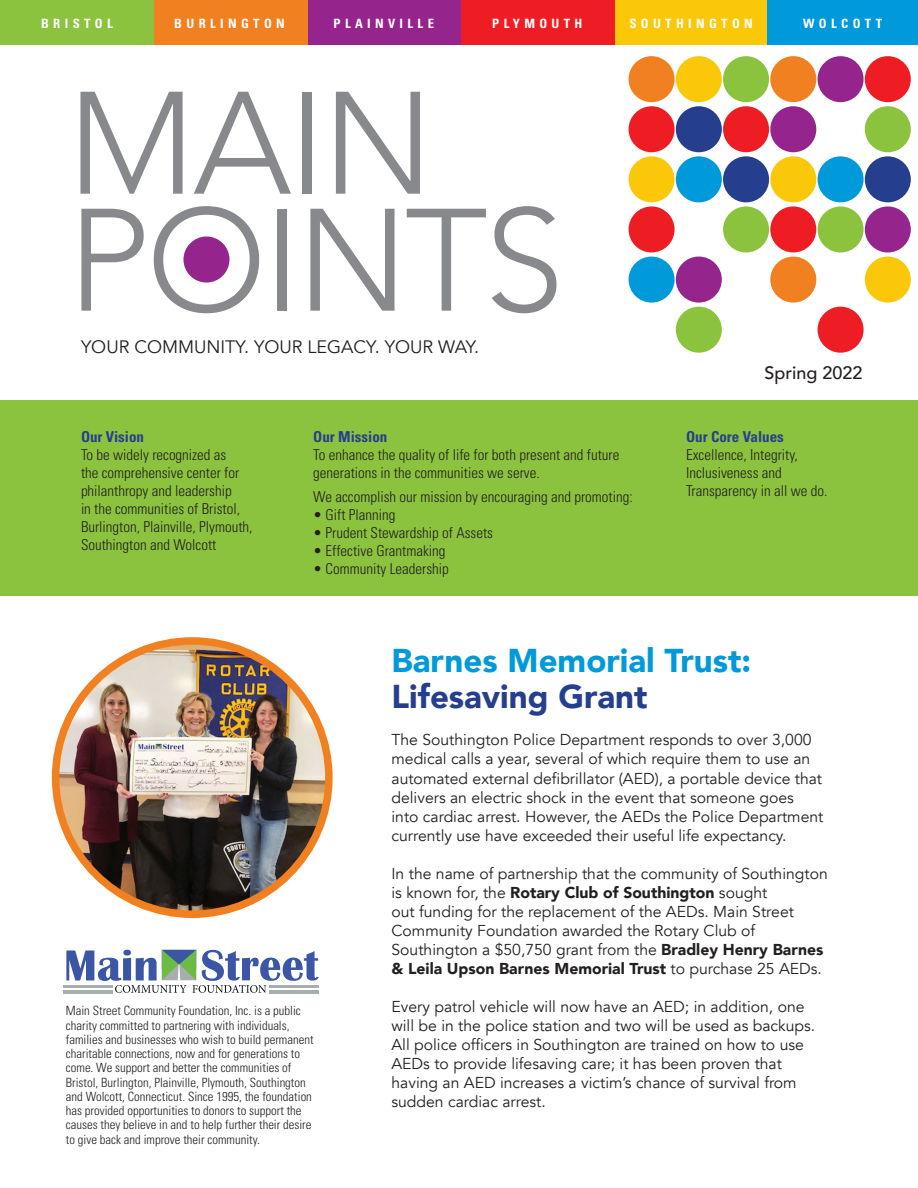
<style>
.page{position:relative;width:918px;height:1188px;background:#fff}
.page>*{position:absolute;margin:0;border:0;box-sizing:border-box;transform-origin:0 0}
.t1{font:300 144px "Avenir";letter-spacing:-.025em;color:#87898c}
.t2{font:900 33px "Avenir";color:#0099da}
.t3{font:900 33px "Avenir";color:#253f8e}
.t4{font:18px "Avenir";color:#231f20}
.t5{font:500 18px "Avenir";color:#231f20}
.t6{font:15.75px/19px "Avenir";color:#231f20}
.t7{font:300 condensed 15px/18px "Univers";color:#231f20}
.t8{font:700 condensed 15px "Univers";color:#253f8e}
.t9{font:700 condensed 12.9px "Univers";letter-spacing:.34em;color:#fff}
.t10{font:300 condensed 12.75px/14.2px "Univers";color:#231f20}
.s1{font-weight:900}
</style>
<div class="page">
<div style="left:767px;top:0;width:151px;height:44px;background:#0099da"></div>
<div style="left:615px;top:0;width:152px;height:44px;background:#fbc809"></div>
<div style="left:461px;top:0;width:154px;height:44px;background:#ee1d23"></div>
<div style="left:307px;top:0;width:154px;height:44px;background:#95248c"></div>
<div style="left:143px;top:0;width:164px;height:44px;background:#f08020"></div>
<div style="left:0;top:0;width:154px;height:44px;background:#8cc33e"></div>
<div style="left:629px;top:56px;width:46px;height:46px;background:#f08020;border-radius:50%"></div>
<div style="left:629px;top:106px;width:46px;height:46px;background:#ee1d23;border-radius:50%"></div>
<div style="left:629px;top:156px;width:46px;height:46px;background:#fbc809;border-radius:50%"></div>
<div style="left:629px;top:206px;width:46px;height:46px;background:#ee1d23;border-radius:50%"></div>
<div style="left:629px;top:257px;width:46px;height:46px;background:#0099da;border-radius:50%"></div>
<div style="left:676px;top:56px;width:46px;height:46px;background:#fbc809;border-radius:50%"></div>
<div style="left:676px;top:106px;width:46px;height:46px;background:#253f8e;border-radius:50%"></div>
<div style="left:676px;top:156px;width:46px;height:46px;background:#0099da;border-radius:50%"></div>
<div style="left:676px;top:257px;width:46px;height:46px;background:#95248c;border-radius:50%"></div>
<div style="left:676px;top:307px;width:46px;height:46px;background:#8cc33e;border-radius:50%"></div>
<div style="left:723px;top:56px;width:46px;height:46px;background:#8cc33e;border-radius:50%"></div>
<div style="left:723px;top:106px;width:46px;height:46px;background:#ee1d23;border-radius:50%"></div>
<div style="left:723px;top:156px;width:46px;height:46px;background:#253f8e;border-radius:50%"></div>
<div style="left:723px;top:206px;width:46px;height:46px;background:#8cc33e;border-radius:50%"></div>
<div style="left:770px;top:56px;width:46px;height:46px;background:#f08020;border-radius:50%"></div>
<div style="left:770px;top:106px;width:46px;height:46px;background:#95248c;border-radius:50%"></div>
<div style="left:770px;top:156px;width:46px;height:46px;background:#fbc809;border-radius:50%"></div>
<div style="left:770px;top:206px;width:46px;height:46px;background:#ee1d23;border-radius:50%"></div>
<div style="left:770px;top:257px;width:46px;height:46px;background:#f08020;border-radius:50%"></div>
<div style="left:818px;top:56px;width:46px;height:46px;background:#95248c;border-radius:50%"></div>
<div style="left:818px;top:156px;width:46px;height:46px;background:#0099da;border-radius:50%"></div>
<div style="left:818px;top:206px;width:46px;height:46px;background:#8cc33e;border-radius:50%"></div>
<div style="left:818px;top:307px;width:46px;height:46px;background:#ee1d23;border-radius:50%"></div>
<div style="left:865px;top:56px;width:46px;height:46px;background:#ee1d23;border-radius:50%"></div>
<div style="left:865px;top:106px;width:46px;height:46px;background:#8cc33e;border-radius:50%"></div>
<div style="left:865px;top:156px;width:46px;height:46px;background:#253f8e;border-radius:50%"></div>
<div style="left:865px;top:206px;width:46px;height:46px;background:#95248c;border-radius:50%"></div>
<div style="left:865px;top:257px;width:46px;height:46px;background:#fbc809;border-radius:50%"></div>
<div style="left:183px;top:237px;width:47px;height:46px;background:#95248c;border-radius:50%"></div>
<div style="left:0;top:400px;width:918px;height:195px;background:#8cc33e"></div>
<div style="left:63px;top:985px;width:50px;height:8px;background:#a6aeb0"></div>
<hr style="left:63px;top:988px;width:50px;height:2px;background:#fff">
<svg style="left:66px;top:950px;width:253px;height:43px"></svg>
<hr style="left:270px;top:988px;width:49px;height:2px;background:#fff">
<img style="left:56px;top:644px;width:273px;height:270px">
<div style="left:52px;top:637px;width:281px;height:281px;border:8px solid #f08020;border-radius:50%"></div>
<p class="t9" style="left:41px;top:15px;width:73px">BRISTOL</p>
<p class="t9" style="left:174px;top:15px;width:112px">BURLINGTON</p>
<p class="t9" style="left:334px;top:15px;width:102px">PLAINVILLE</p>
<p class="t9" style="left:492px;top:16px;width:92px">PLYMOUTH</p>
<p class="t9" style="left:629px;top:16px;width:125px">SOUTHINGTON</p>
<p class="t9" style="left:803px;top:16px;width:80px">WOLCOTT</p>
<p class="t1" style="left:68px;top:59px;width:368px">MAIN</p>
<p class="t1" style="left:68px;top:176px;width:498px">POINTS</p>
<p class="t4" style="left:81px;top:336px;width:400px">YOUR COMMUNITY. YOUR LEGACY. YOUR WAY.</p>
<p class="t8" style="left:81px;top:427px;width:65px">Our Vision</p>
<p class="t7" style="left:81px;top:445px;width:173px">To be widely recognized as<br>the comprehensive center for philanthropy and leadership<br>in the communities of Bristol,<br>Burlington, Plainville, Plymouth,<br>Southington and Wolcott</p>
<p class="t8" style="left:313px;top:427px;width:76px">Our Mission</p>
<p class="t7" style="left:313px;top:445px;width:308px">To enhance the quality of life for both present and future generations in the communities we serve.</p>
<p class="t7" style="left:313px;top:487px;width:321px">We accomplish our mission by encouraging and promoting:</p>
<p class="t7" style="left:313px;top:505px;width:84px">• Gift Planning</p>
<p class="t7" style="left:313px;top:523px;width:181px">• Prudent Stewardship of Assets</p>
<p class="t7" style="left:313px;top:541px;width:134px">• Effective Grantmaking</p>
<p class="t7" style="left:313px;top:559px;width:137px">• Community Leadership</p>
<p class="t5" style="left:765px;top:357px;width:100px">Spring 2022</p>
<p class="t8" style="left:686px;top:427px;width:99px">Our Core Values</p>
<p class="t7" style="left:686px;top:445px;width:143px">Excellence, Integrity,<br>Inclusiveness and<br>Transparency in all we do.</p>
<p class="t10" style="left:66px;top:1004px;width:249px">Main Street Community Foundation, Inc. is a public charity committed to partnering with individuals, families and businesses who wish to build permanent charitable connections, now and for generations to come. We support and better the communities of Bristol, Burlington, Plainville, Plymouth, Southington and Wolcott, Connecticut. Since 1995, the foundation has provided opportunities to donors to support the causes they believe in and to help further their desire</p>
<p class="t10" style="left:66px;top:1132px;width:196px">to give back and improve their community.</p>
<p class="t2" style="left:392px;top:633px;width:361px">Barnes Memorial Trust:</p>
<p class="t3" style="left:392px;top:669px;width:258px">Lifesaving Grant</p>
<p class="t6" style="left:392px;top:731px;width:433px">The Southington Police Department responds to over 3,000 medical calls a year, several of which require them to use an automated external defibrillator (AED), a portable device that delivers an electric shock in the event that someone goes into cardiac arrest. However, the AEDs the Police Department currently use have exceeded their useful life expectancy.</p>
<p class="t6" style="left:392px;top:864px;width:438px">In the name of partnership that the community of Southington is known for, the <span class="s1">Rotary Club of Southington</span> sought<br>out funding for the replacement of the AEDs. Main Street Community Foundation awarded the Rotary Club of Southington a $50,750 grant from the <span class="s1">Bradley Henry Barnes &amp; Leila Upson Barnes Memorial Trust</span> to purchase 25 AEDs.</p>
<p class="t6" style="left:392px;top:997px;width:425px">Every patrol vehicle will now have an AED; in addition, one will be in the police station and two will be used as backups.<br>All police officers in Southington are trained on how to use AEDs to provide lifesaving care; it has been proven that having an AED increases a victim’s chance of survival from sudden cardiac arrest.</p>
</div>
